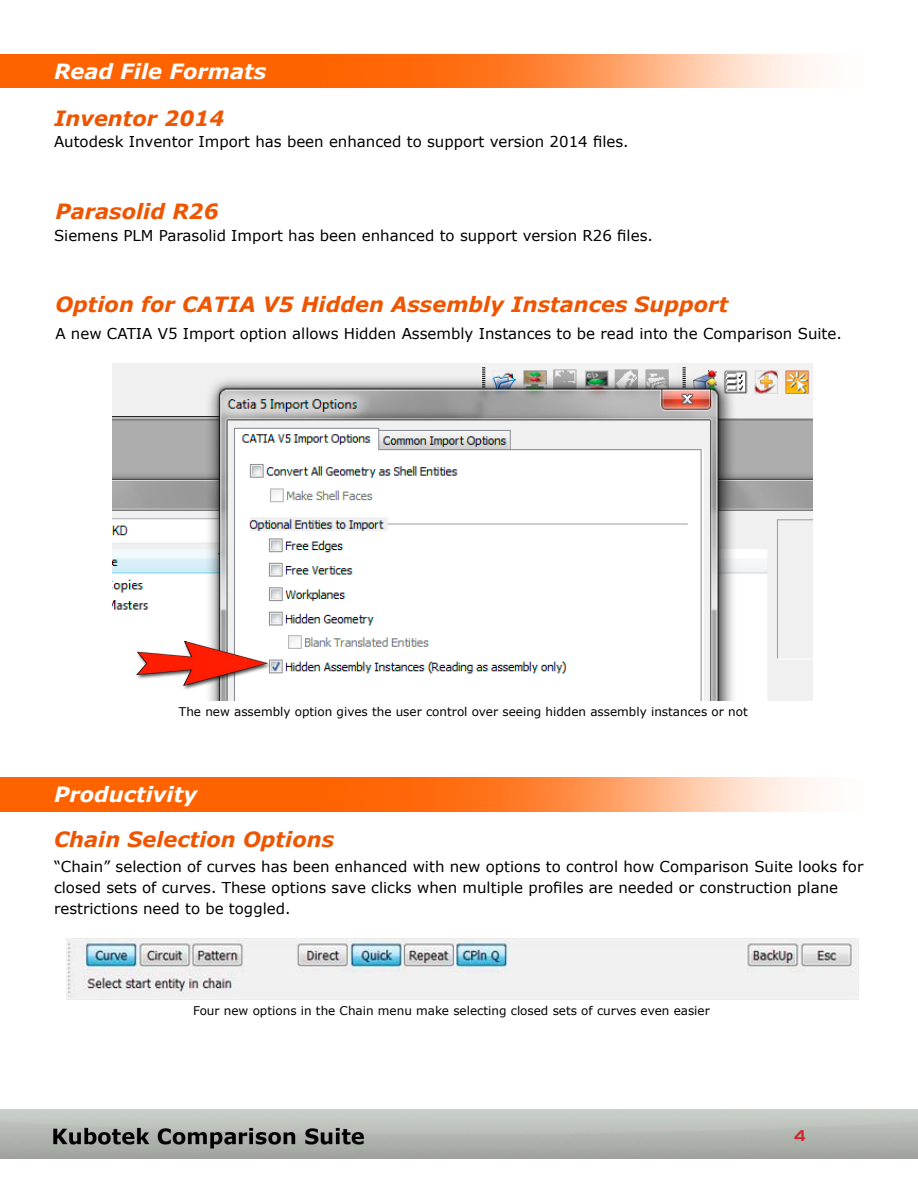
<style>
.page{position:relative;width:918px;height:1188px;background:#fff}
.page>*{position:absolute;margin:0;border:0;box-sizing:border-box;transform-origin:0 0}
.t1{font:italic 700 21px "Verdana";color:#ef5500}
.t2{font:italic 700 21px "Verdana";color:#fff}
.t3{font:15px/21px "Verdana";color:#000}
.t4{font:15px "Handel Gothic BT";color:#d2232a}
.t5{font:12px "Verdana";color:#000}
</style>
<div class="page">
<img style="left:0;top:1109px;width:918px;height:50px">
<img style="left:0;top:54px;width:816px;height:34px">
<img style="left:112px;top:363px;width:701px;height:337px">
<div style="left:135px;top:640px;width:137px;height:51px;background:#000;opacity:.75"></div>
<img style="left:136px;top:642px;width:131px;height:43px">
<img style="left:0;top:778px;width:816px;height:33px">
<img style="left:66px;top:938px;width:793px;height:61px">
<p class="t2" style="left:54px;top:56px;width:214px">Read File Formats</p>
<p class="t1" style="left:54px;top:103px;width:172px">Inventor 2014</p>
<p class="t3" style="left:54px;top:131px;width:576px">Autodesk Inventor Import has been enhanced to support version 2014 files.</p>
<p class="t1" style="left:55px;top:197px;width:165px">Parasolid R26</p>
<p class="t3" style="left:54px;top:225px;width:600px">Siemens PLM Parasolid Import has been enhanced to support version R26 files.</p>
<p class="t1" style="left:55px;top:290px;width:674px">Option for CATIA V5 Hidden Assembly Instances Support</p>
<p class="t3" style="left:55px;top:323px;width:788px">A new CATIA V5 Import option allows Hidden Assembly Instances to be read into the Comparison Suite.</p>
<p class="t5" style="left:179px;top:704px;width:570px">The new assembly option gives the user control over seeing hidden assembly instances or not</p>
<p class="t2" style="left:54px;top:780px;width:145px">Productivity</p>
<p class="t1" style="left:54px;top:825px;width:282px">Chain Selection Options</p>
<p class="t3" style="left:54px;top:856px;width:811px">“Chain” selection of curves has been enhanced with new options to control how Comparison Suite looks for closed sets of curves. These options save clicks when multiple profiles are needed or construction plane restrictions need to be toggled.</p>
<p class="t5" style="left:193px;top:1003px;width:518px">Four new options in the Chain menu make selecting closed sets of curves even easier</p>
<p class="t4" style="left:794px;top:1127px;width:13px">4</p>
</div>
